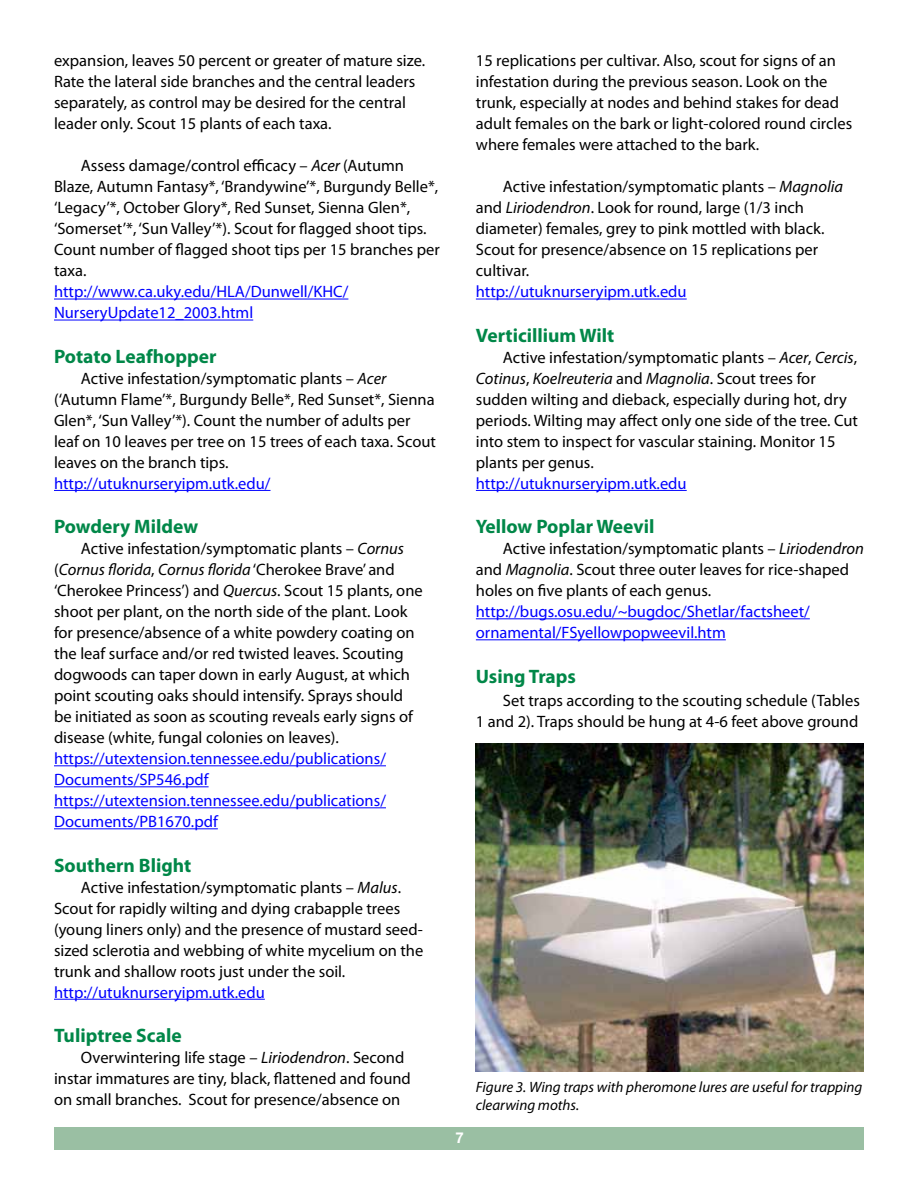
<style>
.page{position:relative;width:918px;height:1188px;background:#fff}
.page>*{position:absolute;margin:0;border:0;box-sizing:border-box;transform-origin:0 0}
.t1{font:700 19.5px "Myriad Pro";color:#008748}
.t2{font:16.5px/21px "Myriad Pro";color:#000}
.t3{font:16.5px/21px "Myriad Pro";color:#00f}
.t4{font:italic 15px/18px "Myriad Pro";color:#000}
.t5{font:700 15px "Helvetica Neue LT Std";color:#fff}
.s1{font-style:italic}
</style>
<div class="page">
<div style="left:54px;top:1127px;width:810px;height:23px;background:#9abfa3"></div>
<hr style="left:54px;top:299px;width:294px;height:1px;background:#00f">
<hr style="left:54px;top:320px;width:199px;height:1px;background:#00f">
<hr style="left:54px;top:490px;width:217px;height:1px;background:#00f">
<hr style="left:54px;top:765px;width:332px;height:1px;background:#00f">
<hr style="left:54px;top:786px;width:155px;height:1px;background:#00f">
<hr style="left:54px;top:807px;width:332px;height:1px;background:#00f">
<hr style="left:54px;top:828px;width:164px;height:1px;background:#00f">
<hr style="left:54px;top:999px;width:211px;height:1px;background:#00f">
<hr style="left:476px;top:299px;width:211px;height:1px;background:#00f">
<hr style="left:476px;top:490px;width:211px;height:1px;background:#00f">
<hr style="left:476px;top:618px;width:334px;height:1px;background:#00f">
<hr style="left:476px;top:639px;width:250px;height:1px;background:#00f">
<img style="left:476px;top:744px;width:388px;height:328px">
<p class="t2" style="left:54px;top:50px;width:373px">expansion, leaves 50 percent or greater of mature size.<br>Rate the lateral side branches and the central leaders separately, as control may be desired for the central leader only. Scout 15 plants of each taxa.</p>
<p class="t2" style="left:54px;top:155px;width:387px;text-indent:27px">Assess damage/control efficacy – <span class="s1">Acer</span> (Autumn Blaze, Autumn Fantasy*, ‘Brandywine’*, Burgundy Belle*, ‘Legacy’*, October Glory*, Red Sunset, Sienna Glen*, ‘Somerset’*, ‘Sun Valley’*). Scout for flagged shoot tips.<br>Count number of flagged shoot tips per 15 branches per taxa.</p>
<p class="t3" style="left:54px;top:281px;width:296px">http://www.ca.uky.edu/HLA/Dunwell/KHC/<br>NurseryUpdate12_2003.html</p>
<p class="t1" style="left:54px;top:343px;width:164px">Potato Leafhopper</p>
<p class="t2" style="left:54px;top:367px;width:383px;text-indent:27px">Active infestation/symptomatic plants – <span class="s1">Acer </span>(‘Autumn Flame’*, Burgundy Belle*, Red Sunset*, Sienna Glen*, ‘Sun Valley’*). Count the number of adults per leaf on 10 leaves per tree on 15 trees of each taxa. Scout leaves on the branch tips.</p>
<p class="t3" style="left:54px;top:473px;width:218px">http://utuknurseryipm.utk.edu/</p>
<p class="t1" style="left:54px;top:514px;width:146px">Powdery Mildew</p>
<p class="t2" style="left:54px;top:538px;width:370px;text-indent:27px">Active infestation/symptomatic plants – <span class="s1">Cornus </span>(<span class="s1">Cornus florida</span>, <span class="s1">Cornus florida</span>‘Cherokee Brave’ and ‘Cherokee Princess’) and <span class="s1">Quercus</span>. Scout 15 plants, one shoot per plant, on the north side of the plant. Look for presence/absence of a white powdery coating on the leaf surface and/or red twisted leaves. Scouting dogwoods can taper down in early August, at which point scouting oaks should intensify. Sprays should be initiated as soon as scouting reveals early signs of disease (white, fungal colonies on leaves).</p>
<p class="t3" style="left:54px;top:748px;width:333px">https://utextension.tennessee.edu/publications/ Documents/SP546.pdf https://utextension.tennessee.edu/publications/ Documents/PB1670.pdf</p>
<p class="t1" style="left:54px;top:852px;width:139px">Southern Blight</p>
<p class="t2" style="left:54px;top:876px;width:371px;text-indent:27px">Active infestation/symptomatic plants – <span class="s1">Malus</span>.<br>Scout for rapidly wilting and dying crabapple trees (young liners only) and the presence of mustard seed&shy;sized sclerotia and webbing of white mycelium on the trunk and shallow roots just under the soil.</p>
<p class="t3" style="left:54px;top:981px;width:212px">http://utuknurseryipm.utk.edu</p>
<p class="t1" style="left:54px;top:1023px;width:129px">Tuliptree Scale</p>
<p class="t2" style="left:54px;top:1047px;width:358px;text-indent:27px">Overwintering life stage – <span class="s1">Liriodendron</span>. Second instar immatures are tiny, black, flattened and found on small branches. Scout for presence/absence on</p>
<p class="t2" style="left:476px;top:50px;width:378px">15 replications per cultivar. Also, scout for signs of an infestation during the previous season. Look on the trunk, especially at nodes and behind stakes for dead adult females on the bark or light-colored round circles where females were attached to the bark.</p>
<p class="t2" style="left:476px;top:176px;width:369px;text-indent:27px">Active infestation/symptomatic plants – <span class="s1">Magnolia </span>and <span class="s1">Liriodendron</span>. Look for round, large (1/3 inch diameter) females, grey to pink mottled with black.<br>Scout for presence/absence on 15 replications per cultivar.</p>
<p class="t3" style="left:476px;top:281px;width:212px">http://utuknurseryipm.utk.edu</p>
<p class="t1" style="left:476px;top:322px;width:140px">Verticillium Wilt</p>
<p class="t2" style="left:476px;top:346px;width:384px;text-indent:27px">Active infestation/symptomatic plants – <span class="s1">Acer</span>, <span class="s1">Cercis</span>, <span class="s1">Cotinus</span>, <span class="s1">Koelreuteria</span> and <span class="s1">Magnolia</span>. Scout trees for sudden wilting and dieback, especially during hot, dry periods. Wilting may affect only one side of the tree. Cut into stem to inspect for vascular staining. Monitor 15 plants per genus.</p>
<p class="t3" style="left:476px;top:473px;width:212px">http://utuknurseryipm.utk.edu</p>
<p class="t1" style="left:476px;top:514px;width:180px">Yellow Poplar Weevil</p>
<p class="t2" style="left:476px;top:538px;width:390px;text-indent:27px">Active infestation/symptomatic plants – <span class="s1">Liriodendron </span>and <span class="s1">Magnolia</span>. Scout three outer leaves for rice-shaped holes on five plants of each genus.</p>
<p class="t3" style="left:476px;top:601px;width:335px">http://bugs.osu.edu/~bugdoc/Shetlar/factsheet/ ornamental/FSyellowpopweevil.htm</p>
<p class="t1" style="left:476px;top:663px;width:102px">Using Traps</p>
<p class="t2" style="left:476px;top:690px;width:386px;text-align:right">Set traps according to the scouting schedule (Tables<br>1 and 2). Traps should be hung at 4-6 feet above ground</p>
<p class="t5" style="left:456px;top:1129px;width:10px">7</p>
<p class="t4" style="left:476px;top:1078px;width:388px">Figure 3. Wing traps with pheromone lures are useful for trapping clearwing moths.</p>
</div>
